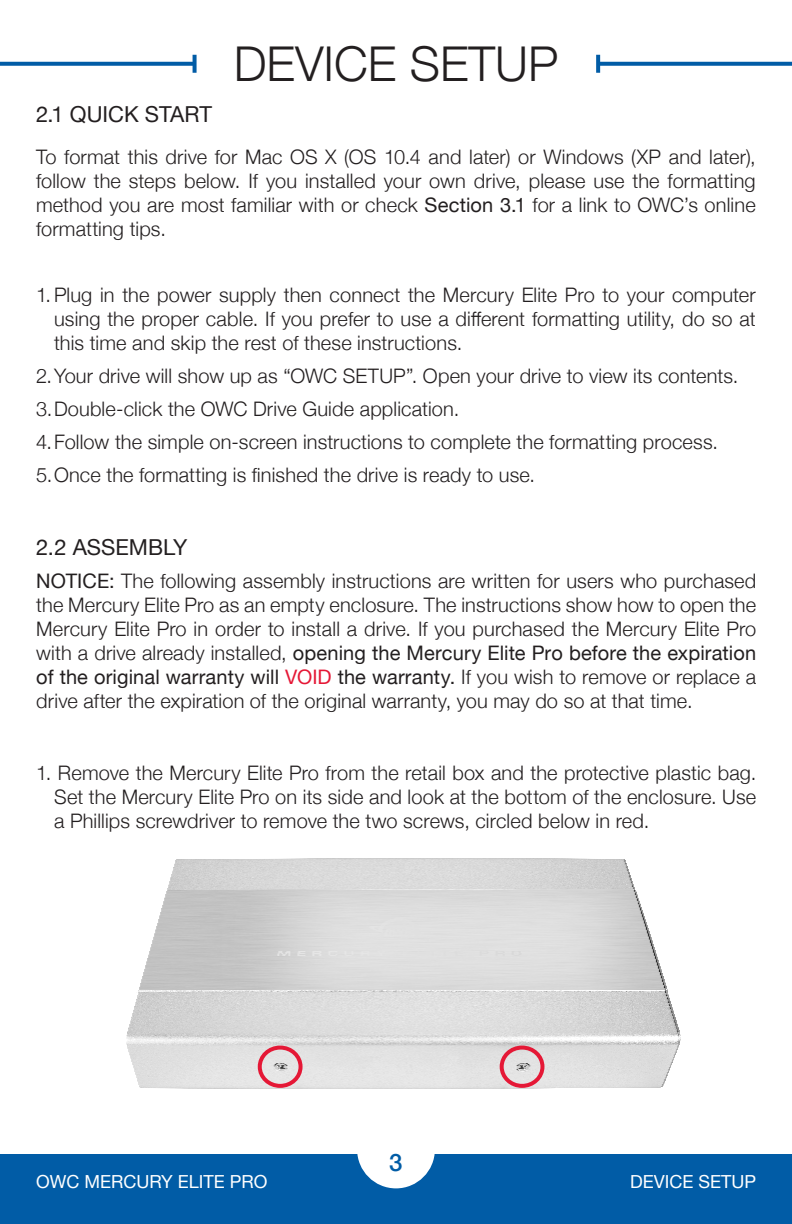
<style>
.page{position:relative;width:792px;height:1224px;background:#fff}
.page>*{position:absolute;margin:0;border:0;box-sizing:border-box;transform-origin:0 0}
.Section_Header{font:300 48px "Helvetica Neue";color:#231f20}
.t1{font:500 24px "Helvetica Neue";color:#015ca6}
.t2{font:22px "Helvetica Neue";color:#231f20}
.Header_Paragraph{font:300 20px/24px "Helvetica Neue";letter-spacing:.005em;color:#231f20;text-align:justify}
.t3{font:18px "Helvetica Neue";color:#fff}
.s1{font-weight:400}
.s2{font-weight:400;color:#e51836}
</style>
<div class="page">
<div style="left:0;top:1155px;width:792px;height:69px;background:#015ca6"></div>
<div style="left:357px;top:1111px;width:78px;height:77px;background:#fff;border-radius:50%"></div>
<img style="left:126px;top:858px;width:555px;height:231px">
<div style="left:258px;top:1046px;width:45px;height:42px;border:4px solid #e51836;border-radius:50%"></div>
<div style="left:500px;top:1046px;width:44px;height:42px;border:4px solid #e51836;border-radius:50%"></div>
<svg style="left:0;top:62px;width:193px;height:4px"></svg>
<svg style="left:193px;top:55px;width:4px;height:18px"></svg>
<svg style="left:600px;top:62px;width:192px;height:4px"></svg>
<svg style="left:596px;top:55px;width:4px;height:18px"></svg>
<p class="Section_Header" style="left:234px;top:25px;width:326px">DEVICE SETUP</p>
<p class="t2" style="left:36px;top:98px;width:178px">2.1 QUICK START</p>
<p class="Header_Paragraph" style="left:36px;top:144px;width:721px">To format this drive for Mac OS X (OS 10.4 and later) or Windows (XP and later), follow the steps below. If you installed your own drive, please use the formatting method you are most familiar with or check <span class="s1">Section 3.1</span> for a link to OWC’s online formatting tips.</p>
<p class="Header_Paragraph" style="left:54px;top:282px;width:703px;text-indent:-18px">1.Plug in the power supply then connect the Mercury Elite Pro to your computer using the proper cable. If you prefer to use a different formatting utility, do so at this time and skip the rest of these instructions.</p>
<p class="Header_Paragraph" style="left:36px;top:363px;width:704px">2.Your drive will show up as “OWC SETUP”. Open your drive to view its contents.</p>
<p class="Header_Paragraph" style="left:36px;top:396px;width:425px">3.Double-click the OWC Drive Guide application.</p>
<p class="Header_Paragraph" style="left:36px;top:429px;width:684px">4.Follow the simple on-screen instructions to complete the formatting process.</p>
<p class="Header_Paragraph" style="left:36px;top:462px;width:501px">5.Once the formatting is finished the drive is ready to use.</p>
<p class="t2" style="left:36px;top:531px;width:153px">2.2 ASSEMBLY</p>
<p class="Header_Paragraph" style="left:36px;top:568px;width:722px"><span class="s1">NOTICE:</span> The following assembly instructions are written for users who purchased the Mercury Elite Pro as an empty enclosure. The instructions show how to open the Mercury Elite Pro in order to install a drive. If you purchased the Mercury Elite Pro with a drive already installed, <span class="s1">opening the Mercury Elite Pro before the expiration of the original warranty will</span> <span class="s2">VOID</span> <span class="s1">the warranty.</span> If you wish to remove or replace a drive after the expiration of the original warranty, you may do so at that time.</p>
<p class="Header_Paragraph" style="left:54px;top:760px;width:703px;text-indent:-18px">1. Remove the Mercury Elite Pro from the retail box and the protective plastic bag.<br>Set the Mercury Elite Pro on its side and look at the bottom of the enclosure. Use a Phillips screwdriver to remove the two screws, circled below in red.</p>
<p class="t1" style="left:389px;top:1143px;width:15px">3</p>
<p class="t3" style="left:36px;top:1169px;width:233px">OWC MERCURY ELITE PRO</p>
<p class="t3" style="left:630px;top:1169px;width:127px">DEVICE SETUP</p>
</div>
